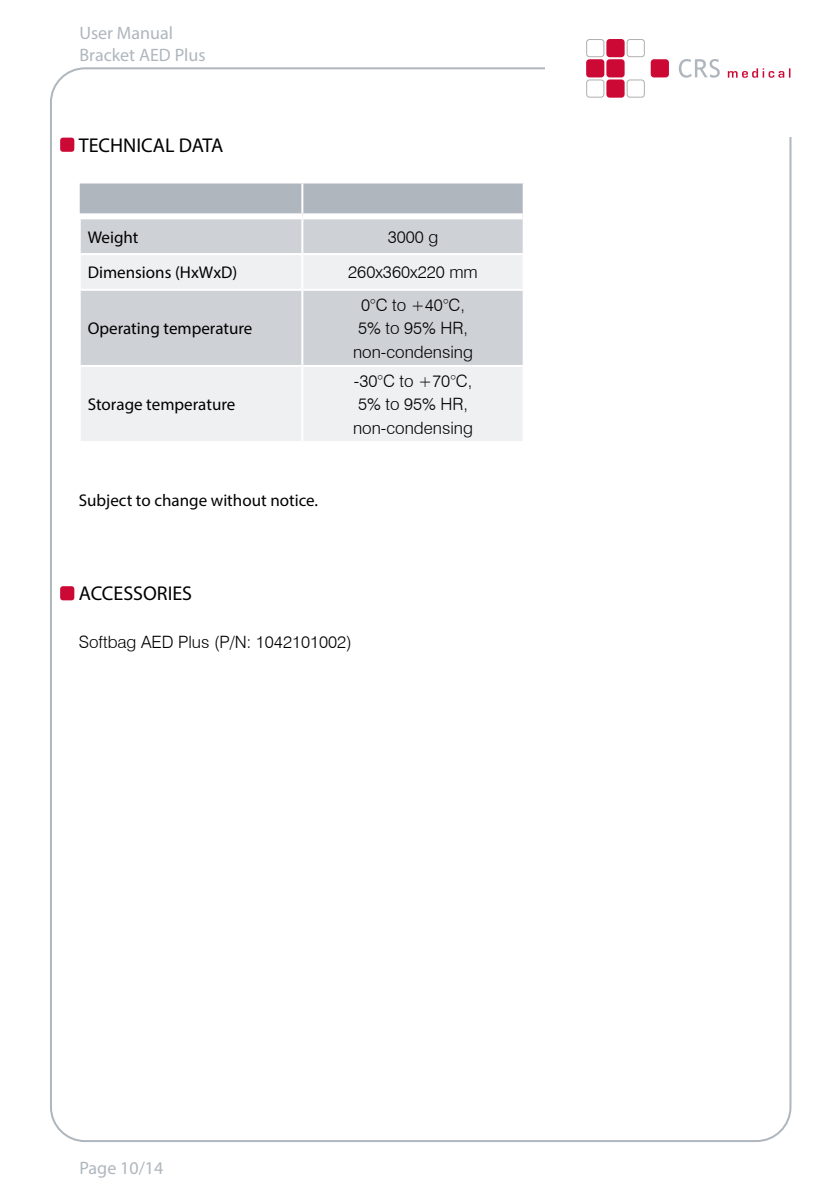
<style>
.page{position:relative;width:840px;height:1191px;background:#fff}
.page>*{position:absolute;margin:0;border:0;box-sizing:border-box;transform-origin:0 0}
.t1{font:20px "Myriad Pro";color:#000}
.t2{font:18px/21.6px "Myriad Pro";color:#afb6bd}
.t3{font:300 17px/23.6px "Swiss 721 BT";color:#000;text-align:center}
.t4{font:17px "Myriad Pro";color:#000}
</style>
<div class="page">
<div style="left:586px;top:59px;width:18px;height:18px;background:#cc0935;border-radius:3px"></div>
<div style="left:606px;top:79px;width:18px;height:19px;background:#cc0935;border-radius:3px"></div>
<div style="left:606px;top:59px;width:18px;height:18px;background:#cc0935;border-radius:3px"></div>
<div style="left:606px;top:39px;width:18px;height:18px;background:#cc0935;border-radius:3px"></div>
<div style="left:650px;top:59px;width:18px;height:18px;background:#cc0935;border-radius:3px"></div>
<svg style="left:586px;top:39px;width:18px;height:18px"></svg>
<svg style="left:626px;top:39px;width:18px;height:18px"></svg>
<svg style="left:586px;top:79px;width:18px;height:19px"></svg>
<svg style="left:626px;top:79px;width:18px;height:19px"></svg>
<svg style="left:678px;top:59px;width:41px;height:19px"></svg>
<svg style="left:727px;top:68px;width:63px;height:10px"></svg>
<div style="left:80px;top:183px;width:442px;height:30px;background:#afb6bd"></div>
<div style="left:81px;top:219px;width:441px;height:34px;background:#ced2d7"></div>
<svg style="left:81px;top:255px;width:441px;height:186px;background:#e1e3e7"></svg>
<hr style="left:301px;top:183px;width:2px;height:30px;background:#fff">
<hr style="left:301px;top:219px;width:2px;height:34px;background:#fff">
<hr style="left:301px;top:291px;width:2px;height:74px;background:#fff">
<hr style="left:301px;top:367px;width:2px;height:74px;background:#fff">
<hr style="left:301px;top:255px;width:2px;height:34px;background:#fff">
<hr style="left:79px;top:289px;width:223px;height:2px;background:#fff">
<hr style="left:302px;top:289px;width:222px;height:2px;background:#fff">
<hr style="left:79px;top:365px;width:223px;height:2px;background:#fff">
<hr style="left:302px;top:365px;width:222px;height:2px;background:#fff">
<div style="left:60px;top:138px;width:14px;height:14px;background:#cc0935;border-radius:3px"></div>
<div style="left:60px;top:586px;width:14px;height:14px;background:#cc0935;border-radius:3px"></div>
<p class="t2" style="left:79px;top:22px;width:127px">User Manual<br>Bracket AED Plus</p>
<p class="t1" style="left:79px;top:133px;width:146px">TECHNICAL DATA</p>
<p class="t4" style="left:88px;top:226px;width:52px">Weight</p>
<p class="t3" style="left:387px;top:225px;width:52px">3000 g</p>
<p class="t4" style="left:88px;top:262px;width:151px">Dimensions (HxWxD)</p>
<p class="t3" style="left:348px;top:260px;width:131px">260x360x220 mm</p>
<p class="t4" style="left:88px;top:318px;width:166px">Operating temperature</p>
<p class="t4" style="left:88px;top:394px;width:149px">Storage temperature</p>
<p class="t4" style="left:79px;top:490px;width:241px">Subject to change without notice.</p>
<p class="t3" style="left:353px;top:293px;width:121px">0°C to +40°C,<br>5% to 95% HR, non-condensing</p>
<p class="t3" style="left:353px;top:369px;width:121px;text-align:left">-30°C to +70°C,<br>5% to 95% HR, non-condensing</p>
<p class="t1" style="left:79px;top:581px;width:115px">ACCESSORIES</p>
<p class="t3" style="left:79px;top:629px;width:274px">Softbag AED Plus (P/N: 1042101002)</p>
<p class="t2" style="left:79px;top:1156px;width:85px">Page 10/14</p>
</div>
